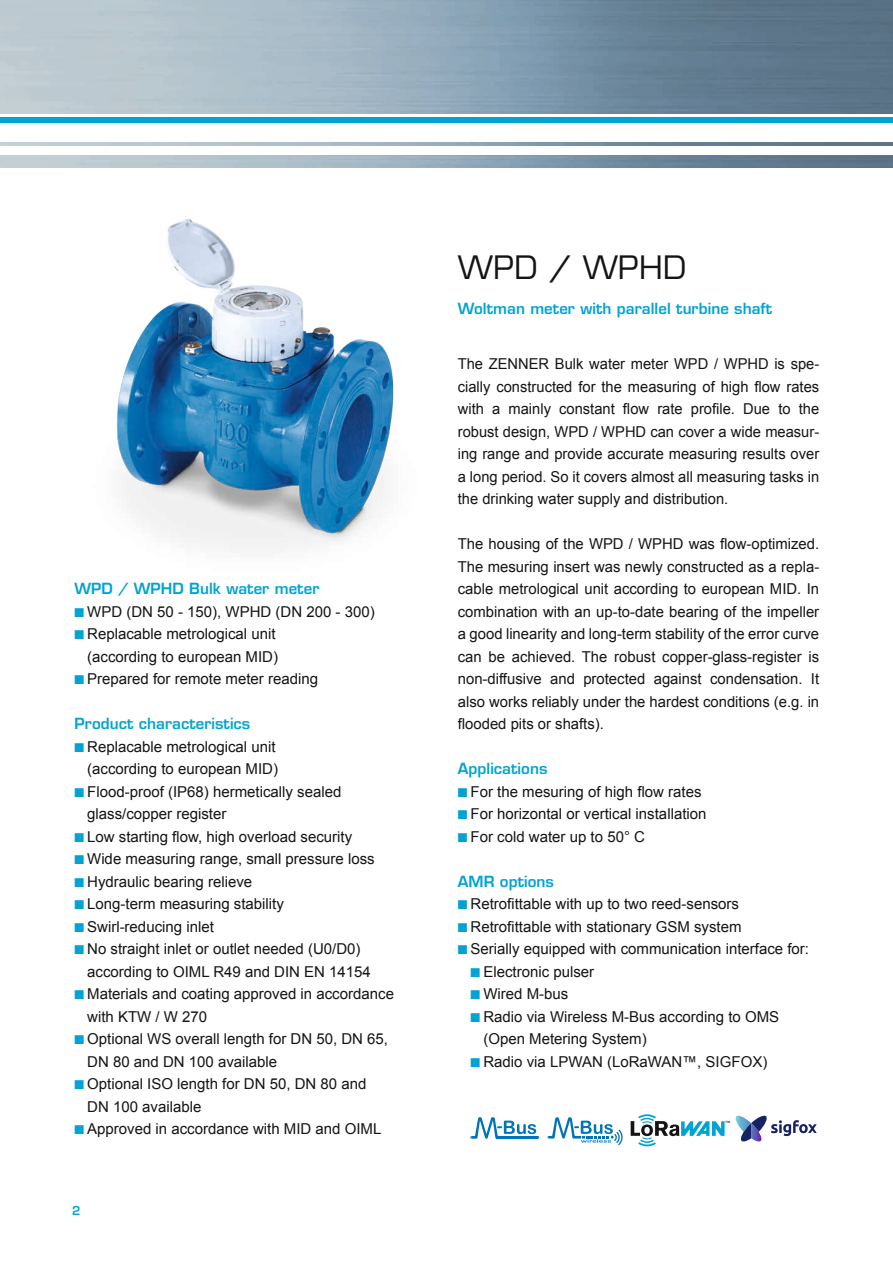
<style>
.page{position:relative;width:893px;height:1263px;background:#fff}
.page>*{position:absolute;margin:0;border:0;box-sizing:border-box;transform-origin:0 0}
.t1{font:31.5px "Eurostile LT Std";letter-spacing:.005em;color:#131413}
.t2{font:15px/22.5px "Arial";color:#131413}
.t3{font:600 15px "Eurostile LT Std";letter-spacing:.005em;color:#00a3d3}
.t4{font:600 12px "Eurostile LT Std";color:#00a3d3}
.t5{font:700 3.15px "Corbel";color:#131413}
.s1{color:#00a3d3}
</style>
<div class="page">
<img style="left:0;top:0;width:893px;height:113px">
<img style="left:0;top:155px;width:893px;height:13px">
<div style="left:0;top:117px;width:893px;height:6px;background:#00a3d3"></div>
<img style="left:0;top:142px;width:893px;height:4px">
<img style="left:117px;top:219px;width:277px;height:333px">
<svg style="left:470px;top:1117px;width:69px;height:22px"></svg>
<svg style="left:547px;top:1117px;width:76px;height:28px"></svg>
<svg style="left:736px;top:1116px;width:81px;height:26px"></svg>
<svg style="left:631px;top:1114px;width:94px;height:32px"></svg>
<p class="t3" style="left:74px;top:579px;width:246px">WPD / WPHD Bulk water meter</p>
<p class="t2" style="left:74px;top:600px;width:302px"><span class="s1">■</span> WPD (DN 50 - 150), WPHD (DN 200 - 300)</p>
<p class="t2" style="left:74px;top:623px;width:205px;text-align:right"><span class="s1">■</span> Replacable metrological unit (according to european MID)</p>
<p class="t2" style="left:74px;top:668px;width:245px"><span class="s1">■</span> Prepared for remote meter reading</p>
<p class="t3" style="left:74px;top:714px;width:177px">Product characteristics</p>
<p class="t2" style="left:74px;top:735px;width:205px;text-align:right"><span class="s1">■</span> Replacable metrological unit (according to european MID)</p>
<p class="t2" style="left:87px;top:780px;width:256px;text-indent:-13px"><span class="s1">■</span> Flood-proof (IP68) hermetically sealed glass/copper register</p>
<p class="t2" style="left:74px;top:825px;width:279px"><span class="s1">■</span> Low starting flow, high overload security</p>
<p class="t2" style="left:74px;top:848px;width:302px"><span class="s1">■</span> Wide measuring range, small pressure loss</p>
<p class="t2" style="left:74px;top:870px;width:179px"><span class="s1">■</span> Hydraulic bearing relieve</p>
<p class="t2" style="left:74px;top:893px;width:211px"><span class="s1">■</span> Long-term measuring stability</p>
<p class="t2" style="left:74px;top:915px;width:141px"><span class="s1">■</span> Swirl-reducing inlet</p>
<p class="t2" style="left:87px;top:938px;width:285px;text-indent:-13px"><span class="s1">■</span> No straight inlet or outlet needed (U0/D0) according to OIML R49 and DIN EN 14154</p>
<p class="t2" style="left:87px;top:983px;width:308px;text-indent:-13px"><span class="s1">■</span> Materials and coating approved in accordance with KTW / W 270</p>
<p class="t2" style="left:87px;top:1028px;width:302px;text-indent:-13px"><span class="s1">■</span> Optional WS overall length for DN 50, DN 65,<br>DN 80 and DN 100 available</p>
<p class="t2" style="left:87px;top:1073px;width:281px;text-indent:-13px"><span class="s1">■</span> Optional ISO length for DN 50, DN 80 and<br>DN 100 available</p>
<p class="t2" style="left:74px;top:1118px;width:309px"><span class="s1">■</span> Approved in accordance with MID and OIML</p>
<p class="t4" style="left:72px;top:1203px;width:10px">2</p>
<h1 class="t1" style="left:458px;top:248px;width:230px">WPD / WPHD</h1>
<p class="t3" style="left:458px;top:299px;width:316px">Woltman meter with parallel turbine shaft</p>
<p class="t2" style="left:458px;top:353px;width:363px;text-align:justify">The ZENNER Bulk water meter WPD / WPHD is spe&shy;cially constructed for the measuring of high flow rates with a mainly constant flow rate profile. Due to the robust design, WPD / WPHD can cover a wide measur&shy;ing range and provide accurate measuring results over a long period. So it covers almost all measuring tasks in the drinking water supply and distribution.</p>
<p class="t2" style="left:458px;top:533px;width:363px;text-align:justify">The housing of the WPD / WPHD was flow-optimized.<br>The mesuring insert was newly constructed as a repla&shy;cable metrological unit according to european MID. In combination with an up-to-date bearing of the impeller a good linearity and long-term stability of the error curve can be achieved. The robust copper-glass-register is non-diffusive and protected against condensation. It also works reliably under the hardest conditions (e.g. in flooded pits or shafts).</p>
<p class="t3" style="left:458px;top:759px;width:91px">Applications</p>
<p class="t2" style="left:458px;top:780px;width:245px"><span class="s1">■</span> For the mesuring of high flow rates</p>
<p class="t2" style="left:458px;top:803px;width:250px"><span class="s1">■</span> For horizontal or vertical installation</p>
<p class="t2" style="left:458px;top:825px;width:189px"><span class="s1">■</span> For cold water up to 50° C</p>
<p class="t3" style="left:458px;top:872px;width:98px">AMR options</p>
<p class="t2" style="left:458px;top:893px;width:283px"><span class="s1">■</span> Retrofittable with up to two reed-sensors</p>
<p class="t2" style="left:458px;top:915px;width:285px"><span class="s1">■</span> Retrofittable with stationary GSM system</p>
<p class="t2" style="left:458px;top:938px;width:353px"><span class="s1">■</span> Serially equipped with communication interface for:</p>
<p class="t2" style="left:471px;top:960px;width:125px"><span class="s1">■</span> Electronic pulser</p>
<p class="t2" style="left:471px;top:983px;width:99px"><span class="s1">■</span> Wired M-bus</p>
<p class="t2" style="left:483px;top:1005px;width:297px;text-indent:-13px"><span class="s1">■</span> Radio via Wireless M-Bus according to OMS (Open Metering System)</p>
<p class="t2" style="left:471px;top:1050px;width:298px"><span class="s1">■</span> Radio via LPWAN (LoRaWAN™, SIGFOX)</p>
<p class="t5" style="left:725px;top:1120px;width:6px">TM</p>
</div>
